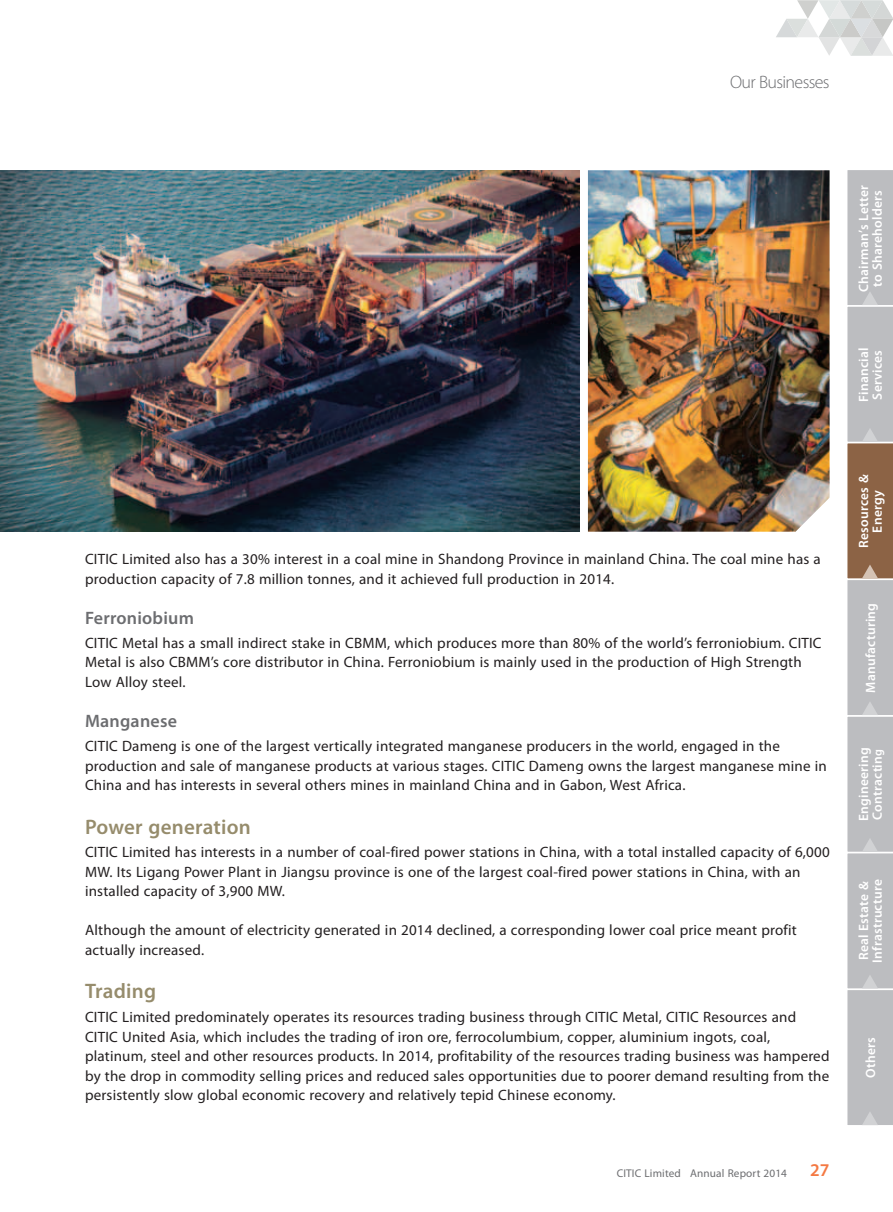
<style>
.page{position:relative;width:893px;height:1212px;background:#fff}
.page>*{position:absolute;margin:0;border:0;box-sizing:border-box;transform-origin:0 0}
.t1{font:600 21px "Myriad Pro";letter-spacing:.01em;color:#968c6c}
.t2{font:600 18px "Myriad Pro";letter-spacing:.01em;color:#6c6d70}
.t3{font:300 18px "Myriad Pro";letter-spacing:-.035em;color:#6c6d70}
.t4{font:600 18px "Myriad Pro";color:#f47943}
.t5{font:15px/19.5px "Myriad Pro";letter-spacing:.015em;color:#231f20}
.t6{font:600 13.5px/13.5px "Myriad Pro";letter-spacing:.02em;color:#fff}
.t7{font:11.25px "Myriad Pro";letter-spacing:.015em;color:#6c6d70}
.s1{font-size:12px}
</style>
<div class="page">
<svg style="left:776px;top:0;width:116px;height:56px"></svg>
<svg style="left:847px;top:170px;width:45px;height:955px;background:#bab5b4"></svg>
<img style="left:588px;top:170px;width:241px;height:362px">
<img style="left:0;top:170px;width:579px;height:362px">
<p class="t3" style="left:730px;top:75px;width:101px">Our Businesses</p>
<p class="t6" style="left:857px;top:292px;width:109px;text-align:center;rotate:-90deg">Chairman’s Letter to Shareholders</p>
<p class="t6" style="left:857px;top:402px;width:56px;rotate:-90deg">Financial<br>Services</p>
<p class="t5" style="left:85px;top:550px;width:737px">CITIC Limited also has a 30% interest in a coal mine in Shandong Province in mainland China. The coal mine has a production capacity of 7.8 million tonnes, and it achieved full production in 2014.</p>
<p class="t2" style="left:85px;top:611px;width:110px">Ferroniobium</p>
<p class="t5" style="left:85px;top:634px;width:738px">CITIC Metal has a small indirect stake in CBMM, which produces more than 80% of the world’s ferroniobium. CITIC<br>Metal is also CBMM’s core distributor in China. Ferroniobium is mainly used in the production of High Strength<br>Low Alloy steel.</p>
<p class="t2" style="left:85px;top:715px;width:93px">Manganese</p>
<p class="t5" style="left:85px;top:737px;width:743px">CITIC Dameng is one of the largest vertically integrated manganese producers in the world, engaged in the production and sale of manganese products at various stages. CITIC Dameng owns the largest manganese mine in<br>China and has interests in several others mines in mainland China and in Gabon, West Africa.</p>
<h1 class="t1" style="left:85px;top:819px;width:167px">Power generation</h1>
<p class="t5" style="left:85px;top:844px;width:746px">CITIC Limited has interests in a number of coal-fired power stations in China, with a total installed capacity of 6,000<br>MW. Its Ligang Power Plant in Jiangsu province is one of the largest coal-fired power stations in China, with an installed capacity of 3,900 MW.</p>
<p class="t5" style="left:85px;top:922px;width:713px">Although the amount of electricity generated in 2014 declined, a corresponding lower coal price meant profit actually increased.</p>
<h1 class="t1" style="left:85px;top:983px;width:73px">Trading</h1>
<p class="t5" style="left:85px;top:1008px;width:746px">CITIC Limited predominately operates its resources trading business through CITIC Metal, CITIC Resources and CITIC United Asia, which includes the trading of iron ore, ferrocolumbium, copper, aluminium ingots, coal, platinum, steel and other resources products. In 2014, profitability of the resources trading business was hampered by the drop in commodity selling prices and reduced sales opportunities due to poorer demand resulting from the persistently slow global economic recovery and relatively tepid Chinese economy.</p>
<p class="t7" style="left:616px;top:1169px;width:172px">CITIC Limited Annual Report 2014</p>
<p class="t4" style="left:810px;top:1163px;width:21px">27</p>
<p class="t6" style="left:857px;top:548px;width:75px;text-align:center;rotate:-90deg">Resources &amp;<br>Energy</p>
<p class="t6" style="left:864px;top:693px;width:91px;rotate:-90deg">Manufacturing</p>
<p class="t6" style="left:857px;top:821px;width:75px;rotate:-90deg">Engineering<br>Contractin<span class="s1">g</span></p>
<p class="t6" style="left:857px;top:963px;width:85px;rotate:-90deg">Real Estate &amp;<br>Infrastructure</p>
<p class="t6" style="left:864px;top:1078px;width:42px;rotate:-90deg">Others</p>
</div>
